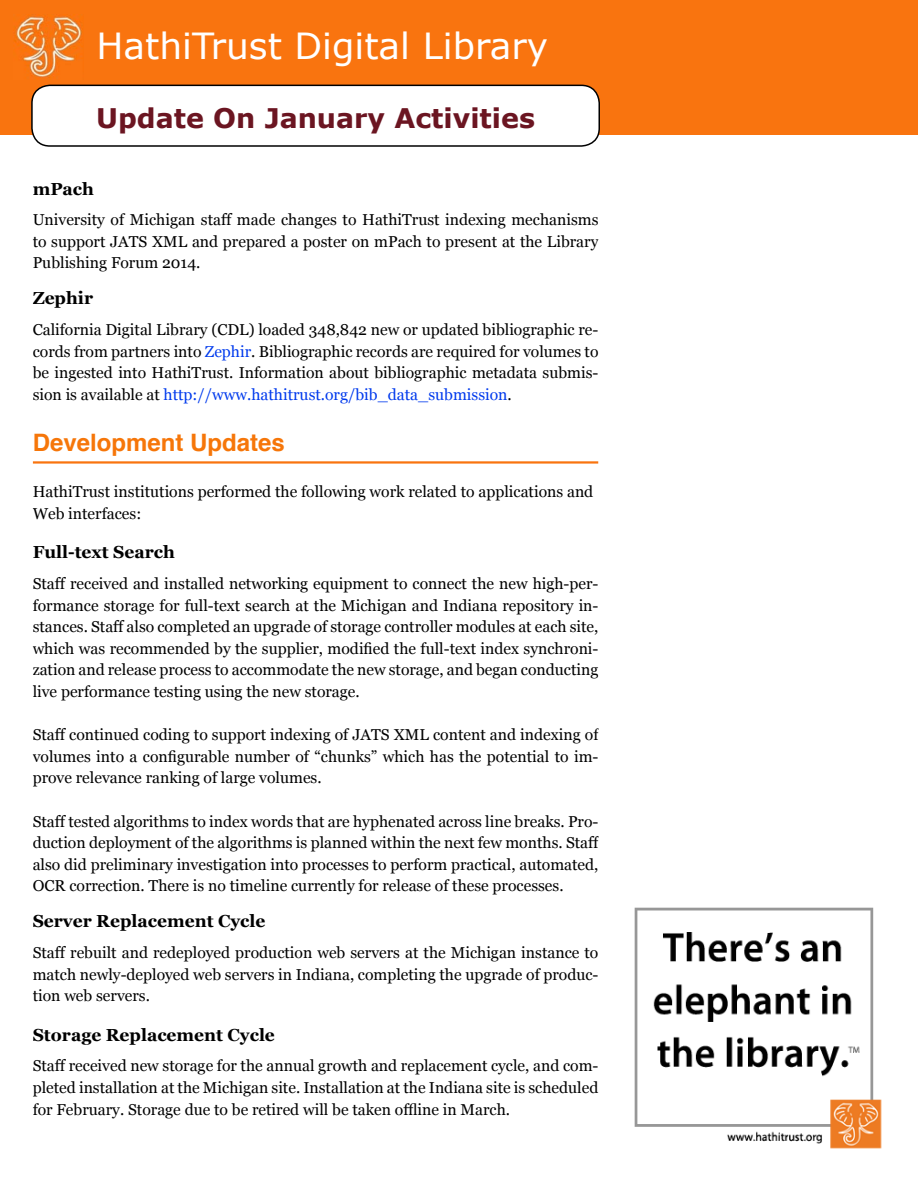
<style>
.page{position:relative;width:918px;height:1188px;background:#fff}
.page>*{position:absolute;margin:0;border:0;box-sizing:border-box;transform-origin:0 0}
.t1{font:36px "Verdana";color:#fff}
.t2{font:700 27px "Verdana";color:#6b1521}
.t3{font:700 24px "Helvetica";color:#f67609}
.t4{font:700 17.4px "Georgia";color:#000}
.t5{font:15.75px/21.6px "Georgia";color:#000;text-align:justify}
.s1{color:#003aed}
</style>
<div class="page">
<img style="left:634px;top:907px;width:248px;height:242px">
<div style="left:0;top:0;width:918px;height:135px;background:#f9740f"></div>
<div style="left:32px;top:85px;width:567px;height:61px;background:#fff;border-radius:18px"></div>
<div style="left:31px;top:85px;width:569px;height:62px;border:2px solid #000;border-radius:18px"></div>
<img style="left:13px;top:14px;width:70px;height:64px">
<hr style="left:33px;top:461px;width:566px;height:3px;background:#f9740f">
<h1 class="t1" style="left:97px;top:21px;width:453px">HathiTrust Digital Library</h1>
<h2 class="t2" style="left:96px;top:99px;width:440px">Update On January Activities</h2>
<p class="t4" style="left:33px;top:176px;width:63px">mPach</p>
<p class="t5" style="left:33px;top:208px;width:567px">University of Michigan staff made changes to HathiTrust indexing mechanisms to support JATS XML and prepared a poster on mPach to present at the Library Publishing Forum 2014.</p>
<p class="t4" style="left:33px;top:285px;width:62px">Zephir</p>
<p class="t5" style="left:33px;top:318px;width:567px">California Digital Library (CDL) loaded 348,842 new or updated bibliographic re&shy;cords from partners into <span class="s1">Zephir</span>. Bibliographic records are required for volumes to be ingested into HathiTrust. Information about bibliographic metadata submis&shy;sion is available at <span class="s1">http://www.hathitrust.org/bib_data_submission</span>.</p>
<h3 class="t3" style="left:33px;top:424px;width:254px">Development Updates</h3>
<p class="t5" style="left:33px;top:480px;width:562px">HathiTrust institutions performed the following work related to applications and<br>Web interfaces:</p>
<p class="t4" style="left:33px;top:539px;width:144px">Full-text Search</p>
<p class="t5" style="left:33px;top:572px;width:567px">Staff received and installed networking equipment to connect the new high-per&shy;formance storage for full-text search at the Michigan and Indiana repository in&shy;stances. Staff also completed an upgrade of storage controller modules at each site, which was recommended by the supplier, modified the full-text index synchroni&shy;zation and release process to accommodate the new storage, and began conducting live performance testing using the new storage.</p>
<p class="t5" style="left:33px;top:723px;width:567px">Staff continued coding to support indexing of JATS XML content and indexing of volumes into a configurable number of “chunks” which has the potential to im&shy;prove relevance ranking of large volumes.</p>
<p class="t5" style="left:33px;top:810px;width:568px">Staff tested algorithms to index words that are hyphenated across line breaks. Pro&shy;duction deployment of the algorithms is planned within the next few months. Staff also did preliminary investigation into processes to perform practical, automated, OCR correction. There is no timeline currently for release of these processes.</p>
<p class="t4" style="left:33px;top:908px;width:234px">Server Replacement Cycle</p>
<p class="t5" style="left:33px;top:941px;width:567px">Staff rebuilt and redeployed production web servers at the Michigan instance to match newly-deployed web servers in Indiana, completing the upgrade of produc&shy;tion web servers.</p>
<p class="t4" style="left:33px;top:1022px;width:244px">Storage Replacement Cycle</p>
<p class="t5" style="left:33px;top:1055px;width:567px">Staff received new storage for the annual growth and replacement cycle, and com&shy;pleted installation at the Michigan site. Installation at the Indiana site is scheduled for February. Storage due to be retired will be taken offline in March.</p>
</div>
